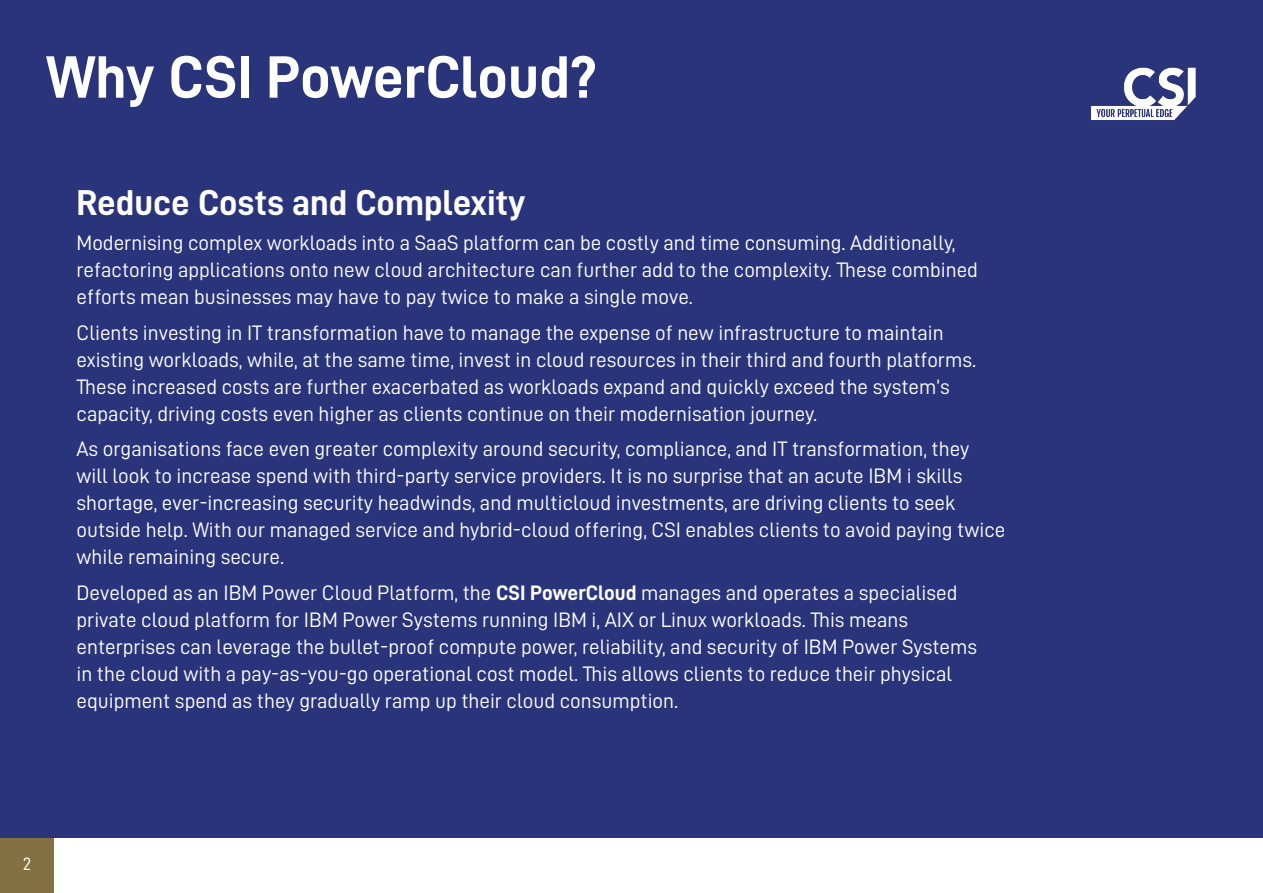
<style>
.page{position:relative;width:1263px;height:893px;background:#29347b}
.page>*{position:absolute;margin:0;border:0;box-sizing:border-box;transform-origin:0 0}
.t1{font:60px "D DIN Bold";color:#fff}
.t2{font:36px "D DIN Bold";color:#fff}
.t3{font:21px/27px "D DIN";color:#fff}
.t4{font:18px "D DIN";color:#fff}
.s1{font-family:"D DIN Bold"}
</style>
<div class="page">
<div style="left:0;top:839px;width:54px;height:54px;background:#847040"></div>
<div style="left:54px;top:839px;width:1209px;height:54px;background:#fff"></div>
<img style="left:1091px;top:67px;width:105px;height:53px">
<hr style="left:1262px;top:839px;width:1px;height:54px;background:#29347b">
<p class="t1" style="left:46px;top:44px;width:553px">Why CSI PowerCloud?</p>
<p class="t2" style="left:77px;top:182px;width:450px">Reduce Costs and Complexity</p>
<p class="t3" style="left:77px;top:229px;width:903px">Modernising complex workloads into a SaaS platform can be costly and time consuming. Additionally, refactoring applications onto new cloud architecture can further add to the complexity. These combined efforts mean businesses may have to pay twice to make a single move.</p>
<p class="t3" style="left:77px;top:319px;width:901px">Clients investing in IT transformation have to manage the expense of new infrastructure to maintain existing workloads, while, at the same time, invest in cloud resources in their third and fourth platforms.<br>These increased costs are further exacerbated as workloads expand and quickly exceed the system’s capacity, driving costs even higher as clients continue on their modernisation journey.</p>
<p class="t3" style="left:77px;top:435px;width:930px">As organisations face even greater complexity around security, compliance, and IT transformation, they will look to increase spend with third-party service providers. It is no surprise that an acute IBM i skills shortage, ever-increasing security headwinds, and multicloud investments, are driving clients to seek outside help. With our managed service and hybrid-cloud offering, CSI enables clients to avoid paying twice while remaining secure.</p>
<p class="t3" style="left:77px;top:579px;width:902px">Developed as an IBM Power Cloud Platform, the <span class="s1">CSI PowerCloud</span> manages and operates a specialised private cloud platform for IBM Power Systems running IBM i, AIX or Linux workloads. This means enterprises can leverage the bullet-proof compute power, reliability, and security of IBM Power Systems in the cloud with a pay-as-you-go operational cost model. This allows clients to reduce their physical equipment spend as they gradually ramp up their cloud consumption.</p>
<p class="t4" style="left:23px;top:853px;width:10px">2</p>
</div>
